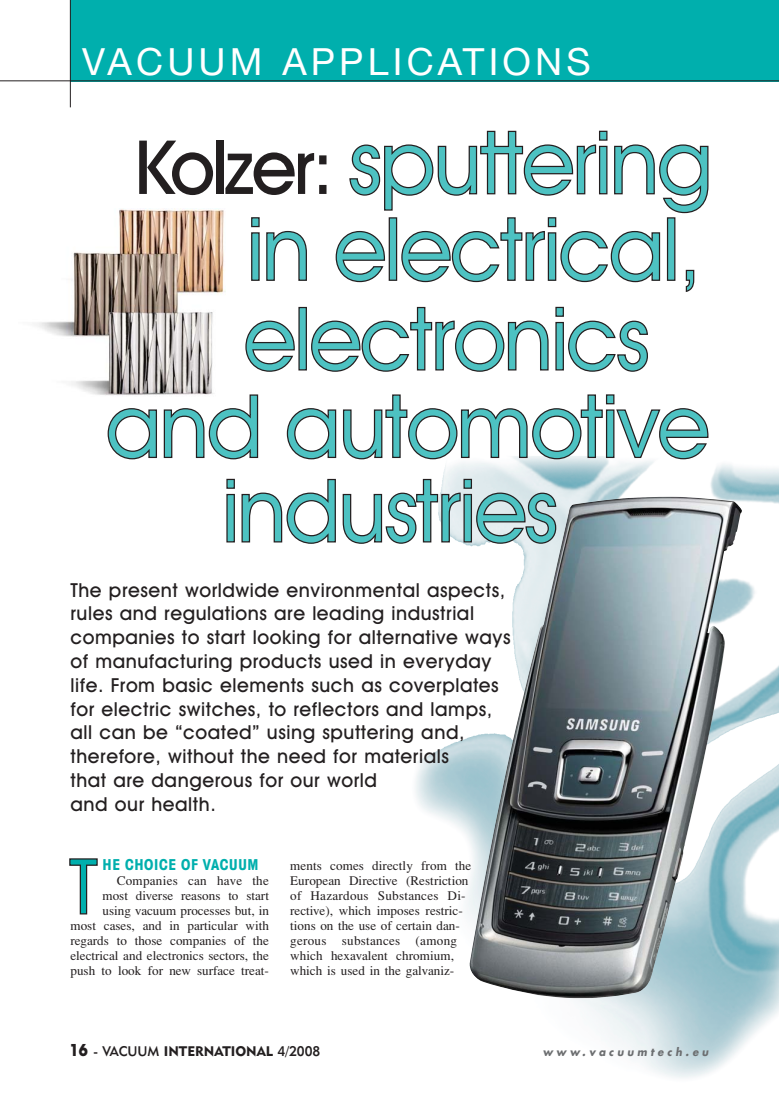
<style>
.page{position:relative;width:779px;height:1098px;background:#fff}
.page>*{position:absolute;margin:0;border:0;box-sizing:border-box;transform-origin:0 0}
.t1{font:500 75px "Avant Garde IT Cby BT";letter-spacing:-.04em;color:#231f20}
.t2{font:37.5px "Helvetica Neue";letter-spacing:.11em;color:#fff}
.t3{font:500 19.38px/23.8px "Avant Garde IT Cby BT";letter-spacing:.03em;color:#231f20}
.t4{font:700 condensed 15px "Avant Garde IT Cby BT";letter-spacing:.04em;color:#00afad}
.t5{font:13.75px "Geometric 415 BT Medium A";color:#231f20}
.t6{font:13.12px/15px "Times";color:#231f20;text-align:right}
.t7{font:italic 700 10.88px "Futura";color:#6c6e70;scale:.92 1}
.s1{font-family:"Avant Garde";font-weight:700;font-size:16.25px}
.s2{font-family:"Geometric 415 BT Black A"}
</style>
<div class="page">
<img style="left:36px;top:209px;width:189px;height:186px">
<img style="left:415px;top:430px;width:364px;height:648px">
<div style="left:70px;top:0;width:709px;height:81px;background:#00afad"></div>
<hr style="left:70px;top:0;width:1px;height:107px;background:#231f20">
<hr style="left:0;top:80px;width:779px;height:1px;background:#231f20">
<svg style="left:69px;top:858px;width:29px;height:56px"></svg>
<svg style="left:226px;top:479px;width:330px;height:65px"></svg>
<svg style="left:108px;top:394px;width:600px;height:65px"></svg>
<svg style="left:245px;top:307px;width:403px;height:65px"></svg>
<svg style="left:251px;top:131px;width:457px;height:161px"></svg>
<img style="left:469px;top:496px;width:273px;height:502px">
<h2 class="t2" style="left:82px;top:48px;width:510px">VACUUM APPLICATIONS</h2>
<h1 class="t1" style="left:135px;top:140px;width:200px">Kolzer:</h1>
<p class="t3" style="left:70px;top:580px;width:441px">The present worldwide environmental aspects, rules and regulations are leading industrial companies to start looking for alternative ways of manufacturing products used in everyday life. From basic elements such as coverplates for electric switches, to reflectors and lamps, all can be “coated” using sputtering and, therefore, without the need for materials<br>that are dangerous for our world<br>and our health.</p>
<p class="t4" style="left:103px;top:858px;width:157px">HE CHOICE OF VACUUM</p>
<p class="t6" style="left:70px;top:874px;width:200px">Companies can have the<br>most diverse reasons to start<br>using vacuum processes but, in<br>most cases, and in particular with regards to those companies of the electrical and electronics sectors, the push to look for new surface treat-</p>
<p class="t6" style="left:290px;top:859px;width:183px;text-align:left">ments comes directly from the<br>European Directive (Restriction of Hazardous Substances Di&shy;rective), which imposes restric&shy;tions on the use of certain dan&shy;gerous substances (among which hexavalent chromium, which is used in the galvaniz-</p>
<p class="t5" style="left:70px;top:1046px;width:252px"><span class="s1">16</span> - VACUUM <span class="s2">INTERNATIONAL</span> 4/2008</p>
<p class="t7" style="left:543px;top:1047px;width:183px">www.vacuumtech.eu</p>
</div>
